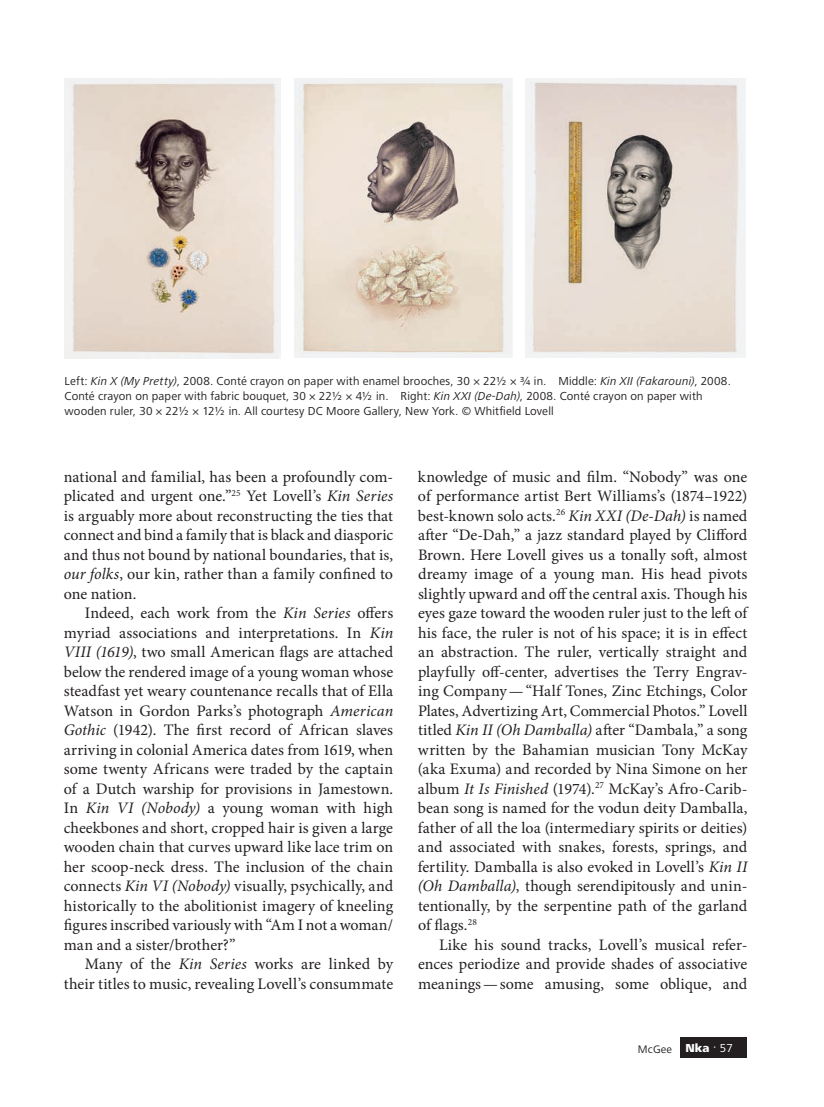
<style>
.page{position:relative;width:824px;height:1107px;background:#fff}
.page>*{position:absolute;margin:0;border:0;box-sizing:border-box;transform-origin:0 0}
.t1{font:16.05px/19.5px "Minion Pro";color:#231f20;text-align:justify}
.t2{font:12px/15px "Frutiger Next LT";letter-spacing:.01em;color:#231f20}
.t3{font:11.25px "Frutiger Next LT";letter-spacing:.02em;color:#231f20}
.s1{font-style:italic}
.s2{font-weight:800;font-size:12px;color:#fff}
.s3{font-size:12px;color:#fff}
</style>
<div class="page">
<div style="left:680px;top:1037px;width:66px;height:21px;background:#231f20"></div>
<img style="left:64px;top:78px;width:216px;height:280px">
<img style="left:295px;top:78px;width:217px;height:280px">
<img style="left:526px;top:78px;width:219px;height:280px">
<p class="t2" style="left:64px;top:374px;width:667px">Left: <span class="s1">Kin X (My Pretty)</span>, 2008. Conté crayon on paper with enamel brooches, 30 × 22½ × ¾ in. Middle: <span class="s1">Kin XII (Fakarouni)</span>, 2008.<br>Conté crayon on paper with fabric bouquet, 30 × 22½ × 4½ in. Right: <span class="s1">Kin XXI (De-Dah)</span>, 2008. Conté crayon on paper with wooden ruler, 30 × 22½ × 12½ in. All courtesy DC Moore Gallery, New York. © Whitfield Lovell</p>
<p class="t1" style="left:64px;top:467px;width:331px">national and familial, has been a profoundly com&shy;plicated and urgent one.”<sup>25</sup> Yet Lovell’s <span class="s1">Kin Series </span>is arguably more about reconstructing the ties that connect and bind a family that is black and diasporic and thus not bound by national boundaries, that is, <span class="s1">our folks</span>, our kin, rather than a family confined to one nation.</p>
<p class="t1" style="left:64px;top:603px;width:331px;text-indent:21px">Indeed, each work from the <span class="s1">Kin Series</span> offers myriad associations and interpretations. In <span class="s1">Kin VIII (1619)</span>, two small American flags are attached below the rendered image of a young woman whose steadfast yet weary countenance recalls that of Ella Watson in Gordon Parks’s photograph <span class="s1">American Gothic</span> (1942). The first record of African slaves arriving in colonial America dates from 1619, when some twenty Africans were traded by the captain of a Dutch warship for provisions in Jamestown.<br>In <span class="s1">Kin VI (Nobody)</span> a young woman with high cheekbones and short, cropped hair is given a large wooden chain that curves upward like lace trim on her scoop-neck dress. The inclusion of the chain connects <span class="s1">Kin VI (Nobody)</span> visually, psychically, and historically to the abolitionist imagery of kneeling figures inscribed variously with “Am I not a woman/ man and a sister/brother?”</p>
<p class="t1" style="left:64px;top:954px;width:331px;text-align:right">Many of the <span class="s1">Kin Series</span> works are linked by their titles to music, revealing Lovell’s consummate</p>
<p class="t1" style="left:418px;top:467px;width:331px">knowledge of music and film. “Nobody” was one of performance artist Bert Williams’s (1874–1922) best-known solo acts.<sup>26</sup> <span class="s1">Kin XXI (De-Dah)</span> is named after “De-Dah,” a jazz standard played by Clifford Brown. Here Lovell gives us a tonally soft, almost dreamy image of a young man. His head pivots slightly upward and off the central axis. Though his eyes gaze toward the wooden ruler just to the left of his face, the ruler is not of his space; it is in effect an abstraction. The ruler, vertically straight and playfully off-center, advertises the Terry Engrav&shy;ing Company—“Half Tones, Zinc Etchings, Color Plates, Advertizing Art, Commercial Photos.” Lovell titled <span class="s1">Kin II (Oh Damballa)</span> after “Dambala,” a song written by the Bahamian musician Tony McKay (aka Exuma) and recorded by Nina Simone on her album <span class="s1">It Is Finished</span> (1974).<sup>27</sup> McKay’s Afro-Carib&shy;bean song is named for the vodun deity Damballa, father of all the loa (intermediary spirits or deities) and associated with snakes, forests, springs, and fertility. Damballa is also evoked in Lovell’s <span class="s1">Kin II (Oh Damballa)</span>, though serendipitously and unin&shy;tentionally, by the serpentine path of the garland of flags.<sup>28</sup></p>
<p class="t1" style="left:418px;top:935px;width:331px;text-indent:21px">Like his sound tracks, Lovell’s musical refer&shy;ences periodize and provide shades of associative meanings—some amusing, some oblique, and</p>
<p class="t3" style="left:638px;top:1043px;width:97px">McGee <span class="s2">Nka</span> <sup>•</sup> <span class="s3">57</span></p>
</div>
